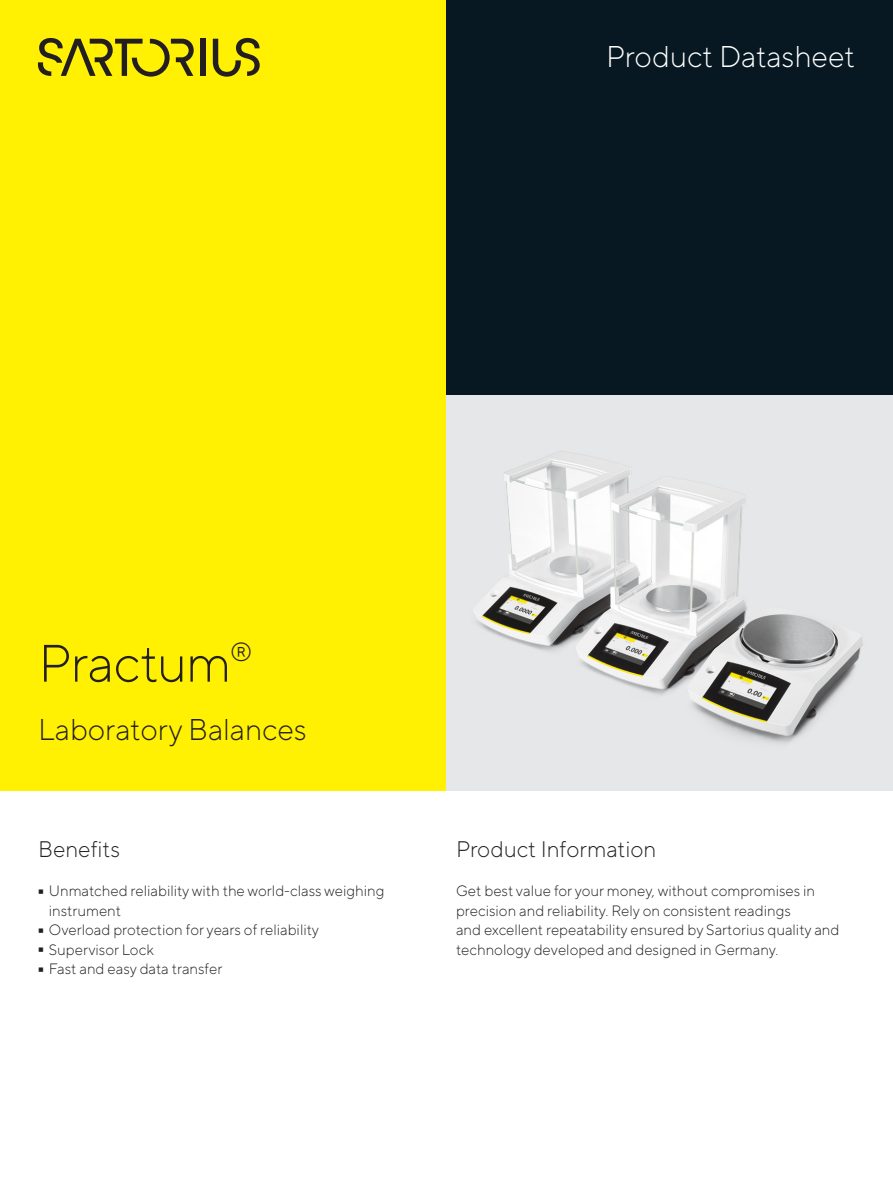
<style>
.page{position:relative;width:893px;height:1191px;background:#fff}
.page>*{position:absolute;margin:0;border:0;box-sizing:border-box;transform-origin:0 0}
.t1{font:300 95.25px "TT Norms Pro";color:#231f20;scale:.16 1}
.t2{font:300 52.5px "TT Norms Pro";letter-spacing:-.015em;color:#231f20}
.t3{font:300 30px "TT Norms Pro";color:#231f20}
.t4{font:300 30px "TT Norms Pro";color:#fff}
.t5{font:300 22.5px "TT Norms Pro";color:#231f20}
.t6{font:300 15px/19.5px "TT Norms Pro";color:#231f20}
</style>
<div class="page">
<div style="left:0;top:0;width:446px;height:791px;background:#fff101"></div>
<div style="left:446px;top:0;width:447px;height:395px;background:#071822"></div>
<div style="left:446px;top:395px;width:447px;height:396px;background:#e6e7e9"></div>
<div style="left:200px;top:39px;width:5px;height:37px;background:#231f20"></div>
<svg style="left:213px;top:38px;width:47px;height:39px"></svg>
<svg style="left:38px;top:38px;width:156px;height:39px"></svg>
<img style="left:739px;top:617px;width:124px;height:127px">
<img style="left:474px;top:451px;width:333px;height:284px">
<h3 class="t4" style="left:606px;top:35px;width:250px">Product Datasheet</h3>
<h2 class="t2" style="left:38px;top:625px;width:216px">Practum<sup>®</sup></h2>
<h3 class="t3" style="left:38px;top:708px;width:270px">Laboratory Balances</h3>
<h3 class="t5" style="left:38px;top:833px;width:83px">Benefits</h3>
<h1 class="t1" style="left:38px;top:817px;width:38px">-</h1>
<p class="t6" style="left:49px;top:880px;width:337px">Unmatched reliability with the world-class weighing instrument</p>
<h1 class="t1" style="left:38px;top:856px;width:38px">-</h1>
<p class="t6" style="left:49px;top:919px;width:272px">Overload protection for years of reliability</p>
<h1 class="t1" style="left:38px;top:876px;width:38px">-</h1>
<p class="t6" style="left:49px;top:938px;width:106px">Supervisor Lock</p>
<h1 class="t1" style="left:38px;top:895px;width:38px">-</h1>
<p class="t6" style="left:49px;top:958px;width:175px">Fast and easy data transfer</p>
<h3 class="t5" style="left:456px;top:833px;width:202px">Product Information</h3>
<p class="t6" style="left:456px;top:880px;width:385px">Get best value for your money, without compromises in precision and reliability. Rely on consistent readings<br>and excellent repeatability ensured by Sartorius quality and technology developed and designed in Germany.</p>
</div>
